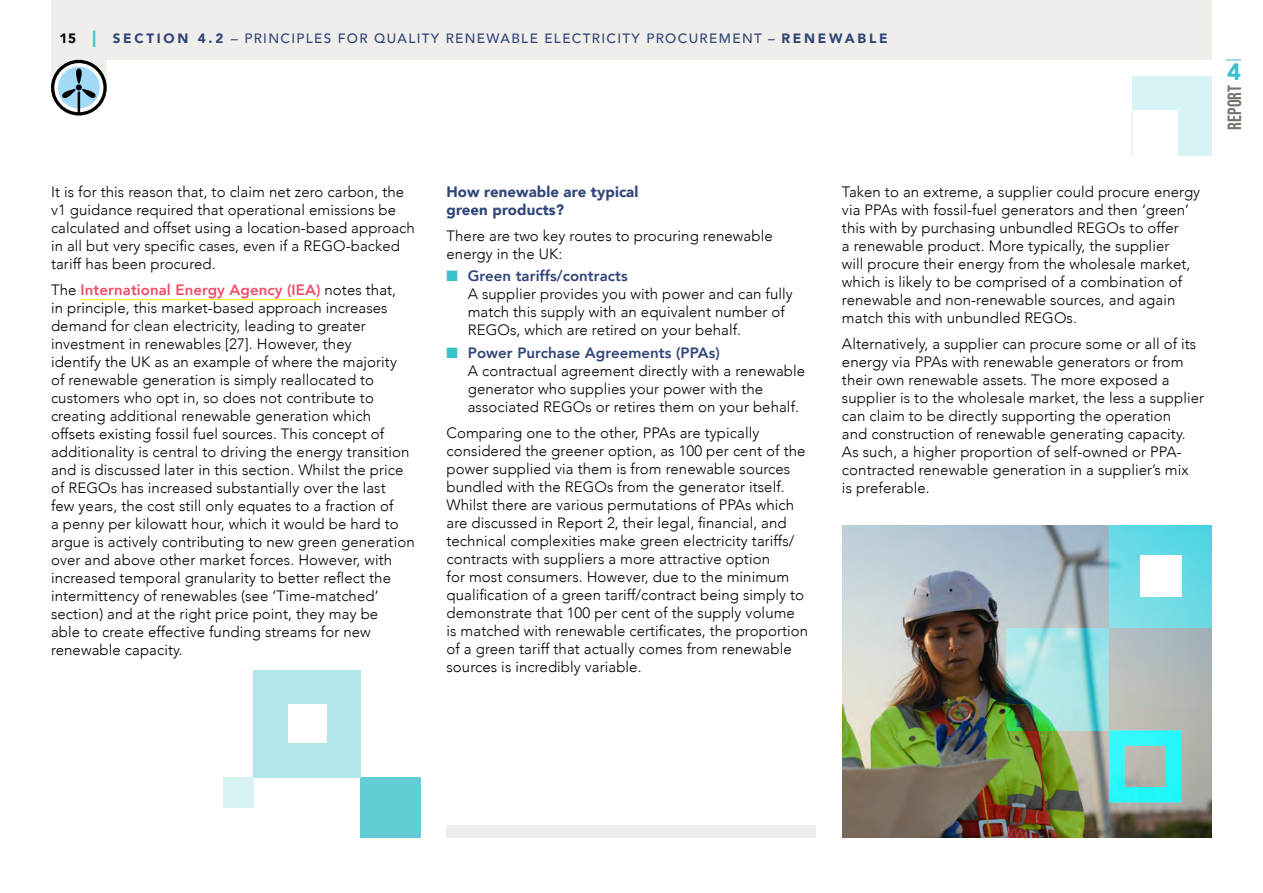
<style>
.page{position:relative;width:1263px;height:893px;background:#fff}
.page>*{position:absolute;margin:0;border:0;box-sizing:border-box;transform-origin:0 0}
.t1{font:900 23.55px "Avenir";color:#3bc1ca}
.t2{font:700 19.2px "Bebas Neue Pro";letter-spacing:.015em;color:#78726d}
.t3{font:300 15px/18px "Avenir";letter-spacing:.005em;color:#000}
.t4{font:900 15px/18px "Avenir";letter-spacing:.005em;color:#304578}
.t5{font:500 13.5px "Avenir";letter-spacing:.1em;color:#304578}
.s1{font-weight:900;color:#000}
.s2{font-weight:900;font-size:16.5px;color:#3bc1ca}
.s3{font-weight:900}
.s4{font-weight:800;color:#f04e66}
.s5{color:#3bc1ca}
.s6{font-weight:800;color:#304578}
</style>
<div class="page">
<svg style="left:1226px;top:60px;width:15px;height:1px"></svg>
<hr style="left:81px;top:299px;width:240px;height:1px;background:#fff100">
<div style="left:51px;top:0;width:1161px;height:60px;background:#f0eeea"></div>
<div style="left:446px;top:825px;width:370px;height:13px;background:#f0eeea"></div>
<div style="left:361px;top:777px;width:60px;height:61px;background:#62cdd5"></div>
<div style="left:253px;top:670px;width:108px;height:107px;background:#b1e6ea"></div>
<div style="left:288px;top:704px;width:38px;height:39px;background:#fff"></div>
<div style="left:223px;top:777px;width:30px;height:31px;background:#d8f3f4"></div>
<div style="left:1133px;top:77px;width:79px;height:79px;background:#d8f3f4"></div>
<div style="left:1133px;top:110px;width:44px;height:46px;background:#fff"></div>
<img style="left:842px;top:525px;width:370px;height:313px">
<svg style="left:1109px;top:525px;width:103px;height:103px;background:#6bdae5"></svg>
<svg style="left:1007px;top:628px;width:102px;height:102px;background:#93d4ce"></svg>
<svg style="left:1109px;top:730px;width:72px;height:72px;background:#59e0df"></svg>
<div style="left:1140px;top:556px;width:41px;height:41px;background:#fff"></div>
<svg style="left:51px;top:60px;width:56px;height:56px"></svg>
<p class="t5" style="left:60px;top:26px;width:829px"><span class="s1">15</span> <span class="s2">|</span> <span class="s3">SECTION 4.2</span> – PRINCIPLES FOR QUALITY RENEWABLE ELECTRICITY PROCUREMENT – <span class="s3">RENEWABLE</span></p>
<p class="t3" style="left:51px;top:182px;width:365px">It is for this reason that, to claim net zero carbon, the v1 guidance required that operational emissions be calculated and offset using a location-based approach in all but very specific cases, even if a REGO-backed tariff has been procured.</p>
<p class="t3" style="left:51px;top:281px;width:365px">The <span class="s4">International Energy Agency (IEA)</span> notes that,<br>in principle, this market-based approach increases demand for clean electricity, leading to greater investment in renewables [27]. However, they<br>identify the UK as an example of where the majority<br>of renewable generation is simply reallocated to customers who opt in, so does not contribute to creating additional renewable generation which offsets existing fossil fuel sources. This concept of additionality is central to driving the energy transition and is discussed later in this section. Whilst the price of REGOs has increased substantially over the last<br>few years, the cost still only equates to a fraction of<br>a penny per kilowatt hour, which it would be hard to argue is actively contributing to new green generation over and above other market forces. However, with increased temporal granularity to better reflect the intermittency of renewables (see ‘Time-matched’ section) and at the right price point, they may be<br>able to create effective funding streams for new renewable capacity.</p>
<p class="t4" style="left:446px;top:182px;width:193px">How renewable are typical green products?</p>
<p class="t3" style="left:446px;top:227px;width:328px">There are two key routes to procuring renewable energy in the UK:</p>
<p class="t3" style="left:468px;top:267px;width:327px;text-indent:-21px"><span class="s5">■</span> <span class="s6">Green tariffs/contracts<br></span>A supplier provides you with power and can fully match this supply with an equivalent number of REGOs, which are retired on your behalf.</p>
<p class="t3" style="left:468px;top:343px;width:339px;text-indent:-21px"><span class="s5">■</span> <span class="s6">Power Purchase Agreements (PPAs)<br></span>A contractual agreement directly with a renewable generator who supplies your power with the associated REGOs or retires them on your behalf.</p>
<p class="t3" style="left:446px;top:424px;width:363px">Comparing one to the other, PPAs are typically considered the greener option, as 100 per cent of the power supplied via them is from renewable sources bundled with the REGOs from the generator itself.<br>Whilst there are various permutations of PPAs which are discussed in Report 2, their legal, financial, and technical complexities make green electricity tariffs/ contracts with suppliers a more attractive option<br>for most consumers. However, due to the minimum qualification of a green tariff/contract being simply to demonstrate that 100 per cent of the supply volume is matched with renewable certificates, the proportion of a green tariff that actually comes from renewable sources is incredibly variable.</p>
<p class="t3" style="left:842px;top:182px;width:360px">Taken to an extreme, a supplier could procure energy via PPAs with fossil-fuel generators and then ‘green’ this with by purchasing unbundled REGOs to offer<br>a renewable product. More typically, the supplier<br>will procure their energy from the wholesale market, which is likely to be comprised of a combination of renewable and non-renewable sources, and again match this with unbundled REGOs.</p>
<p class="t3" style="left:842px;top:335px;width:364px">Alternatively, a supplier can procure some or all of its energy via PPAs with renewable generators or from their own renewable assets. The more exposed a supplier is to the wholesale market, the less a supplier can claim to be directly supporting the operation<br>and construction of renewable generating capacity.<br>As such, a higher proportion of self-owned or PPA&shy;contracted renewable generation in a supplier’s mix<br>is preferable.</p>
<h1 class="t1" style="left:1227px;top:52px;width:15px">4</h1>
<p class="t2" style="left:1223px;top:130px;width:47px;rotate:-90deg">REPORT</p>
</div>
